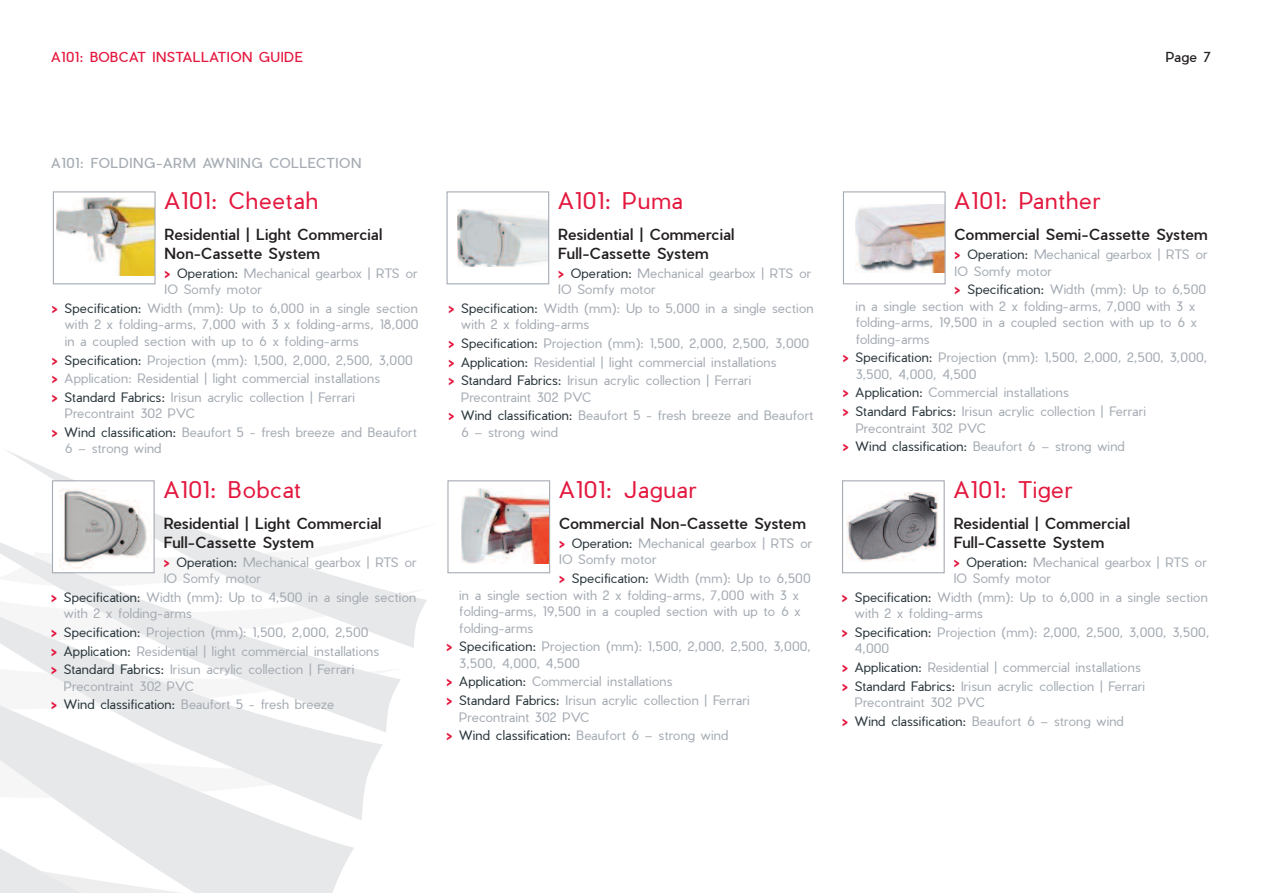
<style>
.page{position:relative;width:1263px;height:893px;background:#fff}
.page>*{position:absolute;margin:0;border:0;box-sizing:border-box;transform-origin:0 0}
.t1{font:300 22.5px "Pier Sans";letter-spacing:.05em;color:#e4183e}
.t2{font:500 15px/18.8px "Pier Sans";letter-spacing:.02em;color:#231f20}
.t3{font:13.5px "Pier Sans";letter-spacing:.05em;color:#a6acb4}
.t4{font:13.5px "Pier Sans";letter-spacing:.04em;color:#e4183e}
.t5{font:13.5px "Pier Sans";color:#231f20}
.t6{font:300 12.75px/16.5px "Pier Sans";letter-spacing:.015em;color:#a6acb4}
.s1{font-weight:700;color:#e4183e}
.s2{color:#2a373d}
</style>
<div class="page">
<svg style="left:0;top:640px;width:388px;height:92px;fill:#e7e8e9"></svg>
<svg style="left:3px;top:450px;width:411px;height:198px"></svg>
<svg style="left:0;top:517px;width:427px;height:123px"></svg>
<svg style="left:0;top:657px;width:401px;height:52px"></svg>
<svg style="left:0;top:718px;width:376px;height:175px"></svg>
<img style="left:57px;top:197px;width:97px;height:78px">
<div style="left:53px;top:191px;width:103px;height:93px;border:1px solid #a6acb4"></div>
<div style="left:53px;top:481px;width:101px;height:91px;background:#fff"></div>
<img style="left:59px;top:488px;width:88px;height:80px">
<div style="left:52px;top:480px;width:103px;height:93px;border:1px solid #a6acb4"></div>
<img style="left:462px;top:488px;width:86px;height:76px">
<div style="left:447px;top:480px;width:103px;height:93px;border:1px solid #a6acb4"></div>
<img style="left:855px;top:204px;width:89px;height:69px">
<div style="left:843px;top:191px;width:103px;height:93px;border:1px solid #a6acb4"></div>
<img style="left:458px;top:210px;width:89px;height:57px">
<div style="left:446px;top:191px;width:103px;height:93px;border:1px solid #a6acb4"></div>
<img style="left:846px;top:493px;width:92px;height:68px">
<div style="left:842px;top:480px;width:103px;height:93px;border:1px solid #a6acb4"></div>
<p class="t4" style="left:51px;top:48px;width:254px">A101: BOBCAT INSTALLATION GUIDE</p>
<p class="t5" style="left:1166px;top:48px;width:47px">Page 7</p>
<p class="t3" style="left:51px;top:154px;width:312px">A101: FOLDING-ARM AWNING COLLECTION</p>
<h1 class="t1" style="left:165px;top:186px;width:155px">A101: Cheetah</h1>
<p class="t2" style="left:165px;top:225px;width:219px">Residential | Light Commercial<br>Non-Cassette System</p>
<p class="t6" style="left:165px;top:265px;width:255px"><span class="s1">&gt;</span> <span class="s2">Operation:</span> Mechanical gearbox | RTS or<br>IO Somfy motor</p>
<p class="t6" style="left:65px;top:300px;width:355px;text-align:justify;text-indent:-13px"><span class="s1">&gt;</span> <span class="s2">Specification:</span> Width (mm): Up to 6,000 in a single section with 2 x folding-arms, 7,000 with 3 x folding-arms, 18,000 in a coupled section with up to 6 x folding-arms</p>
<p class="t6" style="left:52px;top:350px;width:362px;line-height:18.6px"><span class="s1">&gt;</span> <span class="s2">Specification:</span> Projection (mm): 1,500, 2,000, 2,500, 3,000 <span class="s1">&gt;</span> Application: Residential | light commercial installations<br><span class="s1">&gt;</span> <span class="s2">Standard Fabrics:</span> Irisun acrylic collection | Ferrari</p>
<p class="t6" style="left:52px;top:404px;width:366px;line-height:18.6px;text-indent:13px">Precontraint 302 PVC<br><span class="s1">&gt;</span> <span class="s2">Wind classification:</span> Beaufort 5 - fresh breeze and Beaufort</p>
<p class="t6" style="left:65px;top:440px;width:98px">6 – strong wind</p>
<h1 class="t1" style="left:164px;top:475px;width:138px">A101: Bobcat</h1>
<p class="t2" style="left:164px;top:514px;width:219px">Residential | Light Commercial<br>Full-Cassette System</p>
<p class="t6" style="left:164px;top:554px;width:255px"><span class="s1">&gt;</span> <span class="s2">Operation:</span> Mechanical gearbox | RTS or<br>IO Somfy motor</p>
<p class="t6" style="left:64px;top:589px;width:354px;text-indent:-13px"><span class="s1">&gt;</span> <span class="s2">Specification:</span> Width (mm): Up to 4,500 in a single section with 2 x folding-arms</p>
<p class="t6" style="left:51px;top:623px;width:330px;line-height:18.6px"><span class="s1">&gt;</span> <span class="s2">Specification:</span> Projection (mm): 1,500, 2,000, 2,500<br><span class="s1">&gt;</span> <span class="s2">Application:</span> Residential | light commercial installations <span class="s1">&gt;</span> <span class="s2">Standard Fabrics:</span> Irisun acrylic collection | Ferrari</p>
<p class="t6" style="left:51px;top:677px;width:284px;line-height:18.6px;text-indent:13px">Precontraint 302 PVC<br><span class="s1">&gt;</span> <span class="s2">Wind classification:</span> Beaufort 5 - fresh breeze</p>
<h1 class="t1" style="left:558px;top:186px;width:126px">A101: Puma</h1>
<p class="t2" style="left:558px;top:225px;width:178px">Residential | Commercial<br>Full-Cassette System</p>
<p class="t6" style="left:558px;top:265px;width:255px"><span class="s1">&gt;</span> <span class="s2">Operation:</span> Mechanical gearbox | RTS or<br>IO Somfy motor</p>
<p class="t6" style="left:461px;top:300px;width:354px;text-indent:-13px"><span class="s1">&gt;</span> <span class="s2">Specification:</span> Width (mm): Up to 5,000 in a single section with 2 x folding-arms</p>
<p class="t6" style="left:448px;top:334px;width:362px;line-height:18.6px"><span class="s1">&gt;</span> <span class="s2">Specification:</span> Projection (mm): 1,500, 2,000, 2,500, 3,000 <span class="s1">&gt;</span> <span class="s2">Application:</span> Residential | light commercial installations<br><span class="s1">&gt;</span> <span class="s2">Standard Fabrics:</span> Irisun acrylic collection | Ferrari</p>
<p class="t6" style="left:448px;top:388px;width:366px;line-height:18.6px;text-indent:13px">Precontraint 302 PVC<br><span class="s1">&gt;</span> <span class="s2">Wind classification:</span> Beaufort 5 - fresh breeze and Beaufort</p>
<p class="t6" style="left:461px;top:424px;width:98px">6 – strong wind</p>
<h1 class="t1" style="left:559px;top:475px;width:139px">A101: Jaguar</h1>
<p class="t2" style="left:559px;top:514px;width:248px">Commercial Non-Cassette System</p>
<p class="t6" style="left:559px;top:535px;width:255px"><span class="s1">&gt;</span> <span class="s2">Operation:</span> Mechanical gearbox | RTS or<br>IO Somfy motor</p>
<p class="t6" style="left:459px;top:570px;width:353px;text-indent:100px"><span class="s1">&gt;</span> <span class="s2">Specification:</span> Width (mm): Up to 6,500 in a single section with 2 x folding-arms, 7,000 with 3 x folding-arms, 19,500 in a coupled section with up to 6 x folding-arms</p>
<p class="t6" style="left:459px;top:638px;width:353px;text-indent:-13px"><span class="s1">&gt;</span> <span class="s2">Specification:</span> Projection (mm): 1,500, 2,000, 2,500, 3,000,<br>3,500, 4,000, 4,500</p>
<p class="t6" style="left:446px;top:672px;width:305px;line-height:18.6px"><span class="s1">&gt;</span> <span class="s2">Application:</span> Commercial installations<br><span class="s1">&gt;</span> <span class="s2">Standard Fabrics:</span> Irisun acrylic collection | Ferrari</p>
<p class="t6" style="left:446px;top:707px;width:283px;line-height:18.6px;text-indent:13px">Precontraint 302 PVC<br><span class="s1">&gt;</span> <span class="s2">Wind classification:</span> Beaufort 6 – strong wind</p>
<h1 class="t1" style="left:955px;top:186px;width:148px">A101: Panther</h1>
<p class="t2" style="left:955px;top:225px;width:255px">Commercial Semi-Cassette System</p>
<p class="t6" style="left:955px;top:246px;width:255px"><span class="s1">&gt;</span> <span class="s2">Operation:</span> Mechanical gearbox | RTS or<br>IO Somfy motor</p>
<p class="t6" style="left:856px;top:281px;width:352px;text-indent:99px"><span class="s1">&gt;</span> <span class="s2">Specification:</span> Width (mm): Up to 6,500 in a single section with 2 x folding-arms, 7,000 with 3 x folding-arms, 19,500 in a coupled section with up to 6 x folding-arms</p>
<p class="t6" style="left:856px;top:349px;width:353px;text-indent:-13px"><span class="s1">&gt;</span> <span class="s2">Specification:</span> Projection (mm): 1,500, 2,000, 2,500, 3,000,<br>3,500, 4,000, 4,500</p>
<p class="t6" style="left:843px;top:383px;width:305px;line-height:18.6px"><span class="s1">&gt;</span> <span class="s2">Application:</span> Commercial installations<br><span class="s1">&gt;</span> <span class="s2">Standard Fabrics:</span> Irisun acrylic collection | Ferrari</p>
<p class="t6" style="left:843px;top:418px;width:283px;line-height:18.6px;text-indent:13px">Precontraint 302 PVC<br><span class="s1">&gt;</span> <span class="s2">Wind classification:</span> Beaufort 6 – strong wind</p>
<h1 class="t1" style="left:954px;top:475px;width:120px">A101: Tiger</h1>
<p class="t2" style="left:954px;top:514px;width:178px">Residential | Commercial<br>Full-Cassette System</p>
<p class="t6" style="left:954px;top:554px;width:255px"><span class="s1">&gt;</span> <span class="s2">Operation:</span> Mechanical gearbox | RTS or<br>IO Somfy motor</p>
<p class="t6" style="left:855px;top:589px;width:354px;text-indent:-13px"><span class="s1">&gt;</span> <span class="s2">Specification:</span> Width (mm): Up to 6,000 in a single section with 2 x folding-arms</p>
<p class="t6" style="left:855px;top:624px;width:356px;text-indent:-13px"><span class="s1">&gt;</span> <span class="s2">Specification:</span> Projection (mm): 2,000, 2,500, 3,000, 3,500,<br>4,000</p>
<p class="t6" style="left:842px;top:658px;width:305px;line-height:18.6px"><span class="s1">&gt;</span> <span class="s2">Application:</span> Residential | commercial installations <span class="s1">&gt;</span> <span class="s2">Standard Fabrics:</span> Irisun acrylic collection | Ferrari</p>
<p class="t6" style="left:842px;top:693px;width:283px;line-height:18.6px;text-indent:13px">Precontraint 302 PVC<br><span class="s1">&gt;</span> <span class="s2">Wind classification:</span> Beaufort 6 – strong wind</p>
</div>
